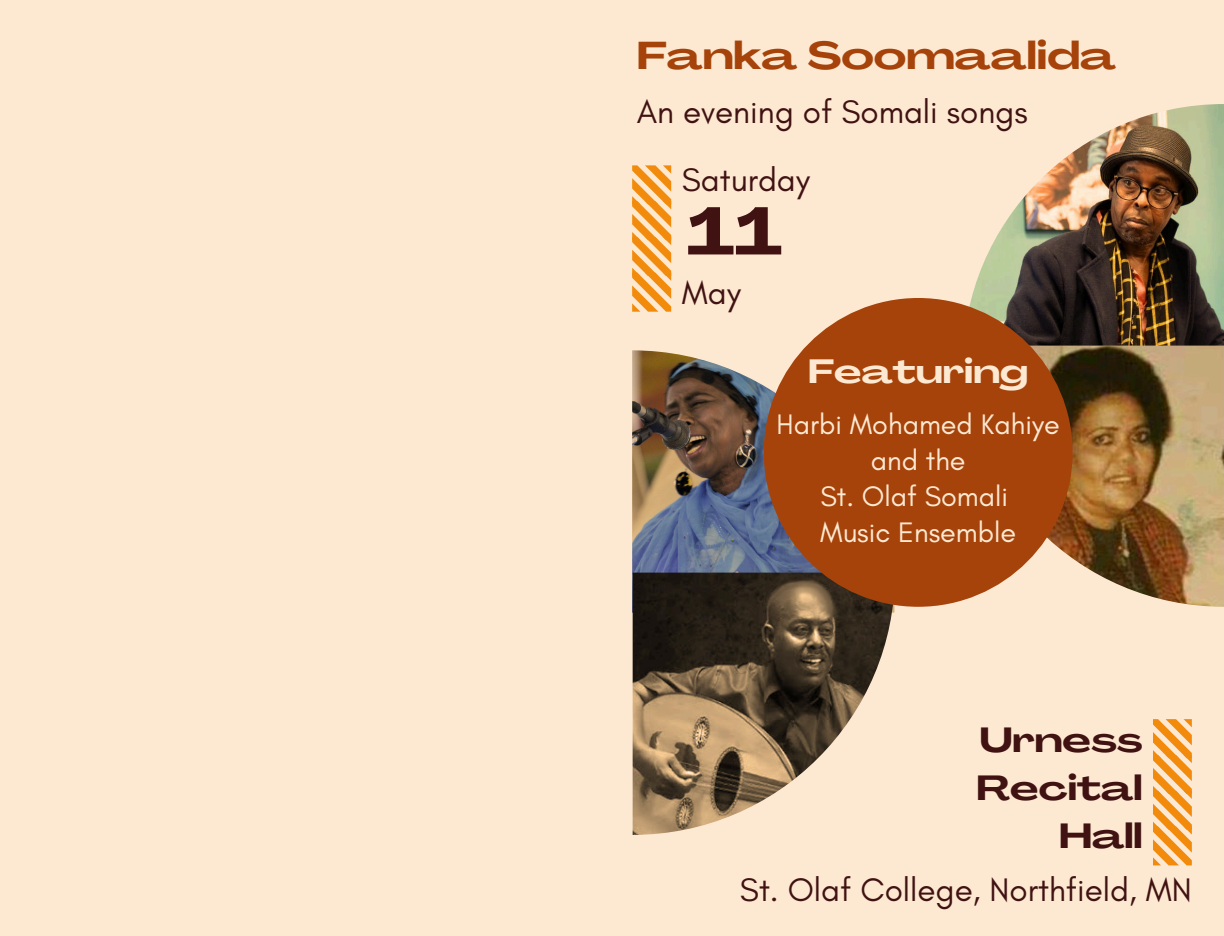
<style>
.page{position:relative;width:1224px;height:936px;background:#fde9d2}
.page>*{position:absolute;margin:0;border:0;box-sizing:border-box;transform-origin:0 0}
.t1{font:700 66.4px "Agrandir Grand";color:#401212}
.t2{font:700 38.2px "Agrandir Grand";color:#a6430a}
.t3{font:700 34.4px/48px "Agrandir Grand";color:#401212;text-align:right}
.t4{font:33.2px "Glacial Indifference";color:#401212}
.t5{font:700 33.2px "Agrandir Grand";color:#fde9d2}
.t6{font:28.8px "Glacial Indifference";color:#fde9d2}
</style>
<div class="page">
<img style="left:963px;top:104px;width:261px;height:242px">
<img style="left:966px;top:346px;width:258px;height:261px">
<img style="left:632px;top:350px;width:189px;height:263px">
<img style="left:633px;top:573px;width:262px;height:262px">
<div style="left:764px;top:298px;width:309px;height:309px;background:#a6430a;border-radius:50%"></div>
<svg style="left:632px;top:166px;width:39px;height:146px"></svg>
<svg style="left:1153px;top:719px;width:39px;height:146px"></svg>
<p class="t2" style="left:637px;top:41px;width:481px">Fanka Soomaalida</p>
<h1 class="t4" style="left:637px;top:91px;width:393px">An evening of Somali songs</h1>
<p class="t4" style="left:682px;top:160px;width:130px">Saturday</p>
<p class="t1" style="left:686px;top:205px;width:97px">11</p>
<h3 class="t4" style="left:682px;top:272px;width:61px">May</h3>
<h2 class="t5" style="left:808px;top:358px;width:222px">Featuring</h2>
<p class="t6" style="left:777px;top:407px;width:285px">Harbi Mohamed Kahiye</p>
<p class="t6" style="left:871px;top:443px;width:96px">and the</p>
<p class="t6" style="left:820px;top:479px;width:189px">St. Olaf Somali</p>
<p class="t6" style="left:820px;top:514px;width:197px">Music Ensemble</p>
<p class="t3" style="left:977px;top:719px;width:168px">Urness<br>Recital<br>Hall</p>
<p class="t4" style="left:740px;top:870px;width:453px">St. Olaf College, Northfield, MN</p>
</div>
